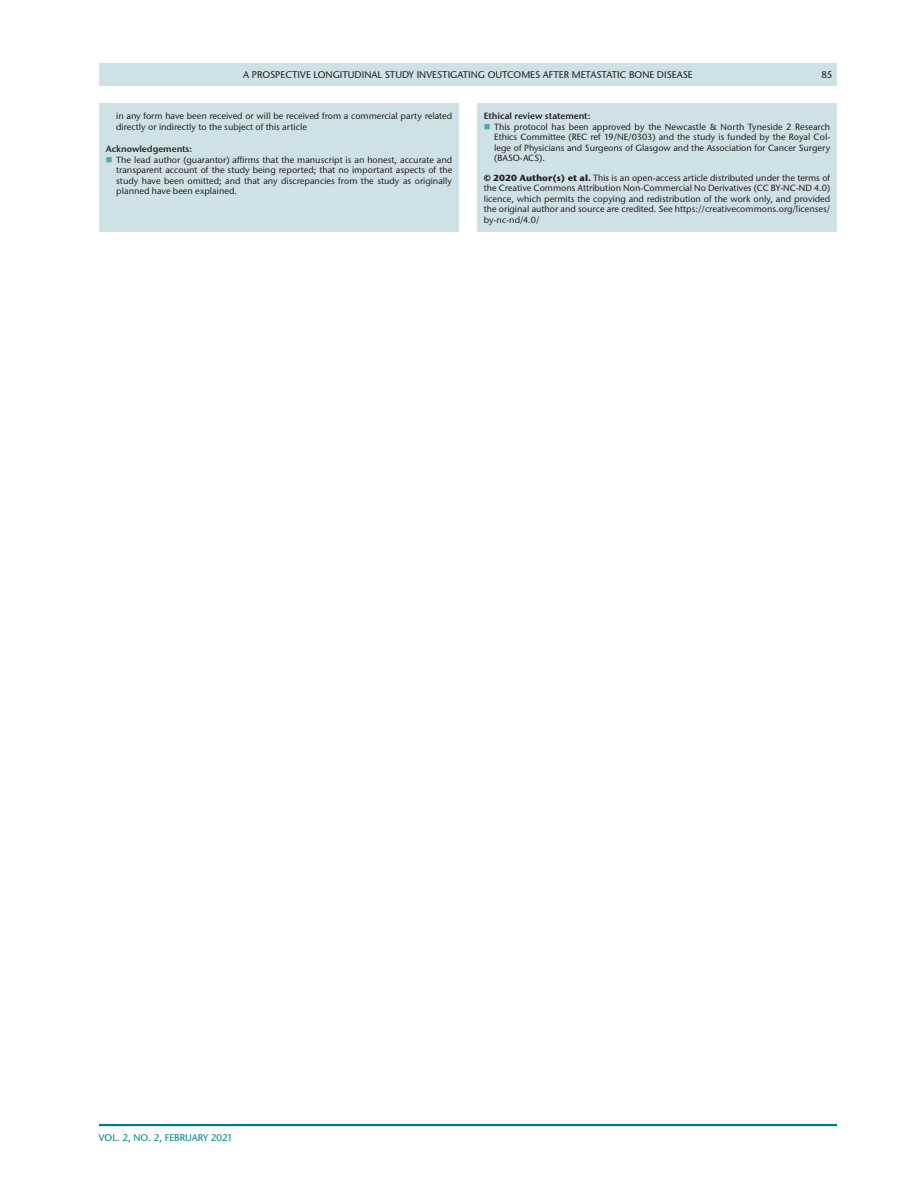
<style>
.page{position:relative;width:918px;height:1188px;background:#fff}
.page>*{position:absolute;margin:0;border:0;box-sizing:border-box;transform-origin:0 0}
.t1{font:500 9.75px "Stone Sans ITC Pro";color:#231f20}
.t2{font:500 9.75px "Stone Sans ITC Pro";color:#007c89}
.t3{font:500 9px/10.5px "Stone Sans ITC Pro";color:#231f20;text-align:justify}
.t4{font:600 9px "Stone Sans ITC Pro";color:#231f20}
.s1{font-weight:700}
</style>
<div class="page">
<hr style="left:99px;top:1124px;width:738px;height:2px;background:#007c89">
<div style="left:99px;top:63px;width:738px;height:23px;background:#cee1e6"></div>
<div style="left:477px;top:104px;width:360px;height:128px;background:#cee1e6"></div>
<div style="left:99px;top:104px;width:360px;height:128px;background:#cee1e6"></div>
<p class="t1" style="left:243px;top:68px;width:451px">A PROSPECTIVE LONGITUDINAL STUDY INVESTIGATING OUTCOMES AFTER METASTATIC BONE DISEASE</p>
<p class="t1" style="left:821px;top:68px;width:13px">85</p>
<p class="t3" style="left:116px;top:111px;width:338px">in any form have been received or will be received from a commercial party related directly or indirectly to the subject of this article</p>
<p class="t4" style="left:106px;top:143px;width:88px">Acknowledgements:</p>
<p class="t3" style="left:116px;top:154px;width:338px">The lead author (guarantor) affirms that the manuscript is an honest, accurate and transparent account of the study being reported; that no important aspects of the study have been omitted; and that any discrepancies from the study as originally planned have been explained.</p>
<p class="t4" style="left:484px;top:110px;width:108px">Ethical review statement:</p>
<p class="t3" style="left:494px;top:121px;width:338px">This protocol has been approved by the Newcastle &amp; North Tyneside 2 Research Ethics Committee (REC ref 19/NE/0303) and the study is funded by the Royal Col&shy;lege of Physicians and Surgeons of Glasgow and the Association for Cancer Surgery (BASO-ACS).</p>
<p class="t3" style="left:484px;top:172px;width:348px"><span class="s1">© 2020 Author(s) et al.</span> This is an open-access article distributed under the terms of the Creative Commons Attribution Non-Commercial No Derivatives (CC BY-NC-ND 4.0) licence, which permits the copying and redistribution of the work only, and provided the original author and source are credited. See https://creativecommons.org/licenses/ by-nc-nd/4.0/</p>
<p class="t2" style="left:99px;top:1132px;width:135px">VOL. 2, NO. 2, FEBRUARY 2021</p>
</div>
